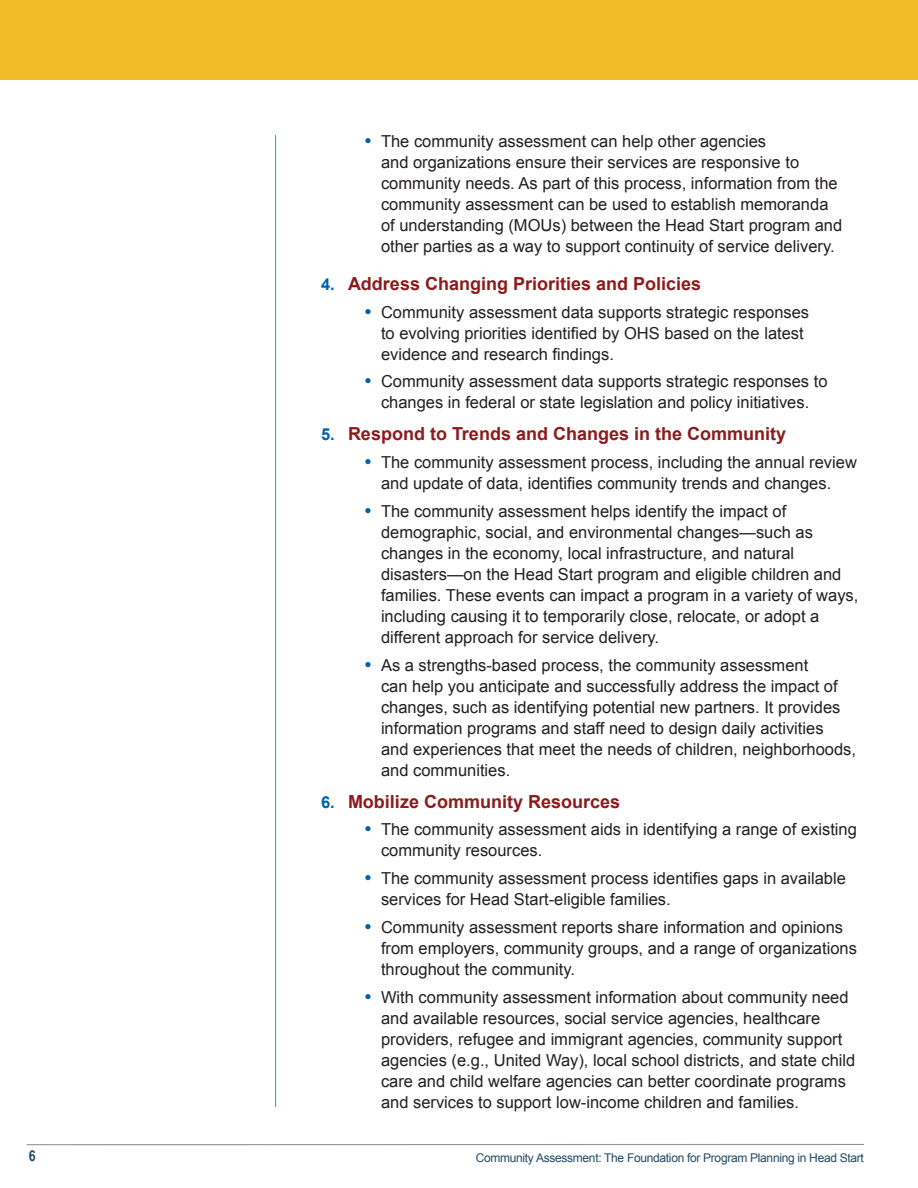
<style>
.page{position:relative;width:918px;height:1188px;background:#fff}
.page>*{position:absolute;margin:0;border:0;box-sizing:border-box;transform-origin:0 0}
.t1{font:700 18px "Arial";color:#8c1a1b}
.t2{font:16.5px/21px "Arial";color:#231f20}
.t3{font:700 15px "Arial Narrow";color:#234963}
.t4{font:12px "Arial";letter-spacing:-.025em;color:#234963}
.s1{font-size:16.5px;color:#0060a9}
</style>
<div class="page">
<hr style="left:27px;top:1144px;width:837px;height:1px;background:#939598">
<hr style="left:275px;top:135px;width:1px;height:972px;background:#00aee0">
<div style="left:0;top:0;width:918px;height:80px;background:#f2bb28"></div>
<p class="t2" style="left:381px;top:131px;width:463px;text-indent:-16px"><sup>●</sup> The community assessment can help other agencies<br>and organizations ensure their services are responsive to community needs. As part of this process, information from the community assessment can be used to establish memoranda of understanding (MOUs) between the Head Start program and other parties as a way to support continuity of service delivery.</p>
<h3 class="t1" style="left:321px;top:272px;width:382px"><span class="s1">4.</span> Address Changing Priorities and Policies</h3>
<p class="t2" style="left:381px;top:302px;width:430px;text-indent:-16px"><sup>●</sup> Community assessment data supports strategic responses to evolving priorities identified by OHS based on the latest evidence and research findings.</p>
<p class="t2" style="left:364px;top:371px;width:465px;text-align:center"><sup>●</sup> Community assessment data supports strategic responses to changes in federal or state legislation and policy initiatives.</p>
<h3 class="t1" style="left:321px;top:422px;width:467px"><span class="s1">5.</span> Respond to Trends and Changes in the Community</h3>
<p class="t2" style="left:364px;top:452px;width:494px;text-align:center"><sup>●</sup> The community assessment process, including the annual review and update of data, identifies community trends and changes.</p>
<p class="t2" style="left:381px;top:501px;width:479px;text-indent:-16px"><sup>●</sup> The community assessment helps identify the impact of demographic, social, and environmental changes—such as changes in the economy, local infrastructure, and natural disasters—on the Head Start program and eligible children and families. These events can impact a program in a variety of ways, including causing it to temporarily close, relocate, or adopt a different approach for service delivery.</p>
<p class="t2" style="left:381px;top:655px;width:477px;text-indent:-16px"><sup>●</sup> As a strengths-based process, the community assessment<br>can help you anticipate and successfully address the impact of changes, such as identifying potential new partners. It provides information programs and staff need to design daily activities<br>and experiences that meet the needs of children, neighborhoods, and communities.</p>
<h3 class="t1" style="left:321px;top:789px;width:301px"><span class="s1">6.</span> Mobilize Community Resources</h3>
<p class="t2" style="left:381px;top:819px;width:477px;text-indent:-16px"><sup>●</sup> The community assessment aids in identifying a range of existing community resources.</p>
<p class="t2" style="left:381px;top:868px;width:466px;text-indent:-16px"><sup>●</sup> The community assessment process identifies gaps in available services for Head Start-eligible families.</p>
<p class="t2" style="left:381px;top:917px;width:477px;text-indent:-16px"><sup>●</sup> Community assessment reports share information and opinions from employers, community groups, and a range of organizations throughout the community.</p>
<p class="t2" style="left:381px;top:986px;width:476px;text-indent:-16px"><sup>●</sup> With community assessment information about community need and available resources, social service agencies, healthcare providers, refugee and immigrant agencies, community support agencies (e.g., United Way), local school districts, and state child care and child welfare agencies can better coordinate programs and services to support low-income children and families.</p>
<p class="t3" style="left:29px;top:1144px;width:8px">6</p>
<p class="t4" style="left:476px;top:1150px;width:390px">Community Assessment: The Foundation for Program Planning in Head Start</p>
</div>
